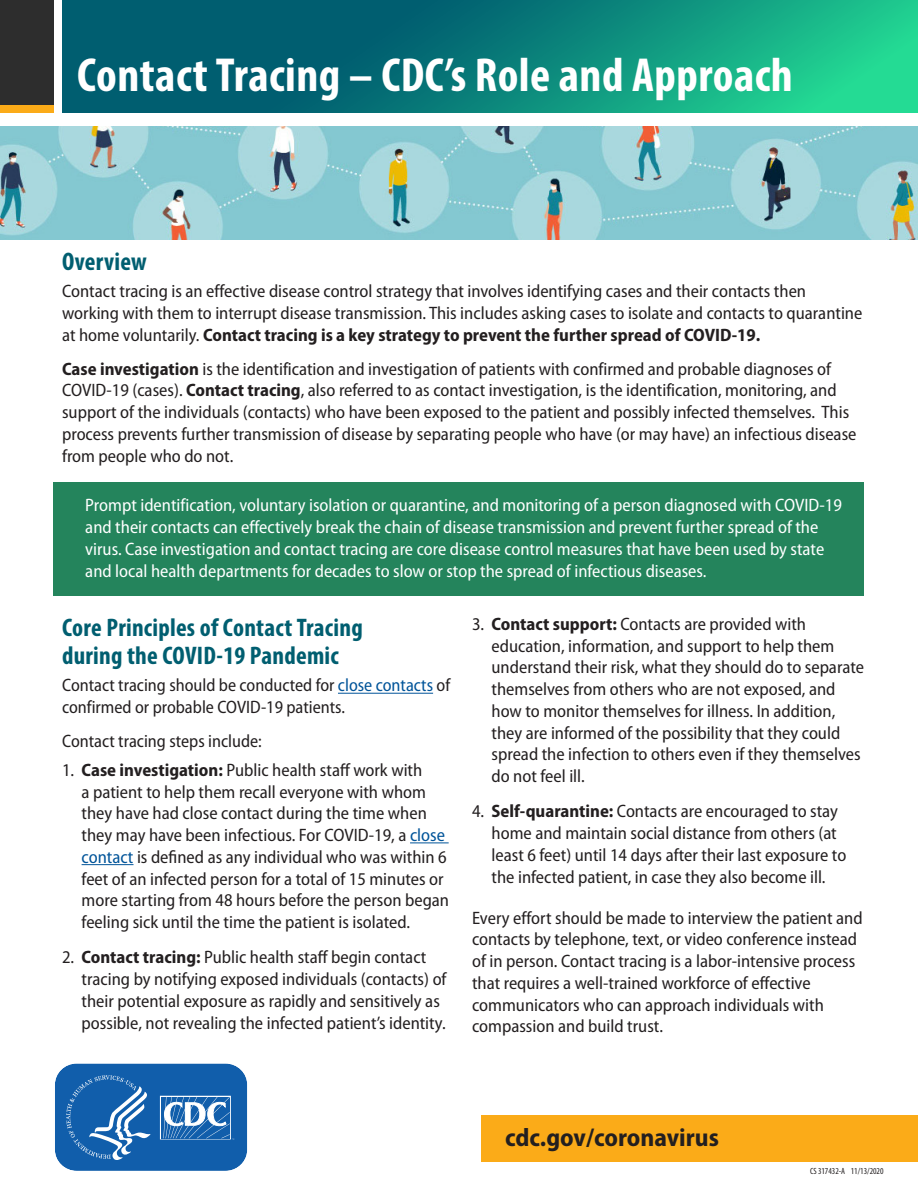
<style>
.page{position:relative;width:918px;height:1188px;background:#fff}
.page>*{position:absolute;margin:0;border:0;box-sizing:border-box;transform-origin:0 0}
.H1_BOLD_WHITE{font:700 condensed 48px "Myriad Pro";letter-spacing:.01em;color:#fff}
.t1{font:700 condensed 25.5px/28.5px "Myriad Pro";letter-spacing:.01em;color:#005e70}
.URL{font:700 semi-condensed 25.5px "Myriad Pro";color:#231f20}
.p_myriad{font:semi-condensed 18px/21.8px "Myriad Pro";color:#231f20}
.p_myriad-2{font:semi-condensed 18px/21.8px "Myriad Pro";color:#fff}
.t2{font:condensed 9px "Myriad Pro";color:#231f20}
.s1{font-weight:700}
.s2{color:#005499}
</style>
<div class="page">
<div style="left:53px;top:483px;width:811px;height:113px;background:#24845c"></div>
<div style="left:0;top:0;width:54px;height:105px;background:#2d2d2d"></div>
<div style="left:0;top:105px;width:54px;height:7px;background:#fbab18"></div>
<div style="left:481px;top:1115px;width:437px;height:46px;background:#fbab18"></div>
<svg style="left:62px;top:0;width:856px;height:112px;background:#0b867b"></svg>
<img style="left:0;top:126px;width:918px;height:114px">
<hr style="left:338px;top:693px;width:95px;height:1px;background:#005499">
<hr style="left:410px;top:842px;width:39px;height:1px;background:#005499">
<hr style="left:82px;top:864px;width:52px;height:1px;background:#005499">
<svg style="left:55px;top:1063px;width:193px;height:108px;background:#3174b6"></svg>
<h1 class="H1_BOLD_WHITE" style="left:77px;top:45px;width:717px">Contact Tracing – CDC’s Role and Approach</h1>
<h2 class="t1" style="left:62px;top:246px;width:86px">Overview</h2>
<p class="p_myriad" style="left:62px;top:281px;width:802px">Contact tracing is an effective disease control strategy that involves identifying cases and their contacts then working with them to interrupt disease transmission. This includes asking cases to isolate and contacts to quarantine at home voluntarily. <span class="s1">Contact tracing is a key strategy to prevent the further spread of COVID-19.</span></p>
<p class="p_myriad" style="left:62px;top:358px;width:796px"><span class="s1">Case investigation</span> is the identification and investigation of patients with confirmed and probable diagnoses of COVID-19 (cases). <span class="s1">Contact tracing</span>, also referred to as contact investigation, is the identification, monitoring, and support of the individuals (contacts) who have been exposed to the patient and possibly infected themselves. This process prevents further transmission of disease by separating people who have (or may have) an infectious disease from people who do not.</p>
<p class="p_myriad-2" style="left:85px;top:495px;width:758px">Prompt identification, voluntary isolation or quarantine, and monitoring of a person diagnosed with COVID-19 and their contacts can effectively break the chain of disease transmission and prevent further spread of the virus. Case investigation and contact tracing are core disease control measures that have been used by state and local health departments for decades to slow or stop the spread of infectious diseases.</p>
<h2 class="t1" style="left:62px;top:612px;width:302px">Core Principles of Contact Tracing during the COVID-19 Pandemic</h2>
<p class="p_myriad" style="left:62px;top:675px;width:390px">Contact tracing should be conducted for <span class="s2">close contacts</span> of confirmed or probable COVID-19 patients.</p>
<p class="p_myriad" style="left:62px;top:731px;width:201px">Contact tracing steps include:</p>
<p class="p_myriad" style="left:82px;top:759px;width:369px;text-indent:-20px">1. <span class="s1">Case investigation:</span> Public health staff work with<br>a patient to help them recall everyone with whom they have had close contact during the time when they may have been infectious. For COVID-19, a <span class="s2">close contact</span> is defined as any individual who was within 6 feet of an infected person for a total of 15 minutes or more starting from 48 hours before the person began feeling sick until the time the patient is isolated.</p>
<p class="p_myriad" style="left:82px;top:947px;width:366px;text-indent:-20px">2. <span class="s1">Contact tracing:</span> Public health staff begin contact tracing by notifying exposed individuals (contacts) of their potential exposure as rapidly and sensitively as possible, not revealing the infected patient’s identity.</p>
<p class="p_myriad" style="left:492px;top:613px;width:374px;text-indent:-20px">3. <span class="s1">Contact support:</span> Contacts are provided with education, information, and support to help them understand their risk, what they should do to separate themselves from others who are not exposed, and how to monitor themselves for illness. In addition, they are informed of the possibility that they could spread the infection to others even if they themselves do not feel ill.</p>
<p class="p_myriad" style="left:492px;top:801px;width:356px;text-indent:-20px">4. <span class="s1">Self-quarantine:</span> Contacts are encouraged to stay home and maintain social distance from others (at least 6 feet) until 14 days after their last exposure to the infected patient, in case they also become ill.</p>
<p class="p_myriad" style="left:472px;top:907px;width:392px">Every effort should be made to interview the patient and contacts by telephone, text, or video conference instead of in person. Contact tracing is a labor-intensive process that requires a well-trained workforce of effective communicators who can approach individuals with compassion and build trust.</p>
<p class="URL" style="left:505px;top:1123px;width:215px">cdc.gov/coronavirus</p>
<p class="t2" style="left:810px;top:1166px;width:75px">CS 317432-A 11/13/2020</p>
</div>
